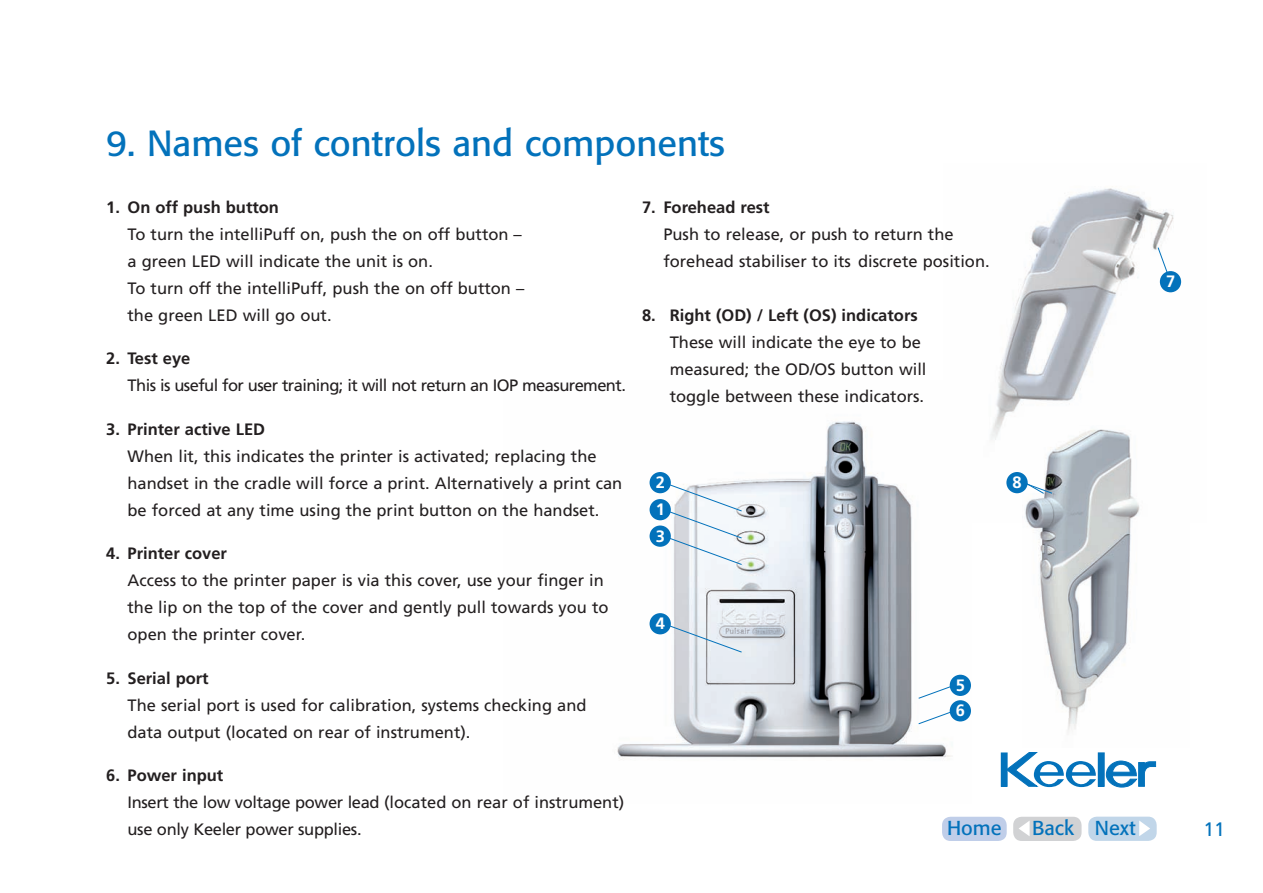
<style>
.page{position:relative;width:1263px;height:893px;background:#fff}
.page>*{position:absolute;margin:0;border:0;box-sizing:border-box;transform-origin:0 0}
.t1{font:36px "Formata BQ";color:#0372bb}
.t2{font:19.95px "Formata BQ";color:#0372bb}
.t3{font:19.5px "Frutiger";color:#0372bb}
.t4{font:16.5px/27px "Frutiger";color:#231f20}
.t5{font:700 16.5px "Frutiger";color:#231f20}
.t6{font:16.5px/27px "Frutiger";letter-spacing:-.02em;color:#231f20}
.t7{font:16.5px "Frutiger";letter-spacing:-.035em;color:#231f20}
.t8{font:700 16.5px/26.4px "Frutiger";color:#fff}
</style>
<div class="page">
<div style="left:1088px;top:817px;width:69px;height:24px;background:#c1d6e9;border-radius:9px"></div>
<svg style="left:1139px;top:821px;width:11px;height:15px"></svg>
<div style="left:1013px;top:817px;width:68px;height:24px;background:#d1d2d4;border-radius:9px"></div>
<svg style="left:1019px;top:821px;width:10px;height:15px"></svg>
<div style="left:942px;top:817px;width:65px;height:24px;background:#c0cee9;border-radius:9px"></div>
<div style="left:1001px;top:753px;width:6px;height:33px;background:#0372bb"></div>
<svg style="left:1006px;top:752px;width:90px;height:36px"></svg>
<div style="left:1098px;top:753px;width:6px;height:33px;background:#0372bb"></div>
<svg style="left:1106px;top:761px;width:50px;height:27px"></svg>
<img style="left:617px;top:421px;width:354px;height:338px">
<img style="left:943px;top:188px;width:239px;height:335px">
<svg style="left:1157px;top:247px;width:15px;height:38px"></svg>
<div style="left:1160px;top:271px;width:21px;height:21px;background:#0372bb;border-radius:50%"></div>
<img style="left:1023px;top:426px;width:159px;height:306px">
<div style="left:1006px;top:472px;width:22px;height:21px;background:#0372bb;border-radius:50%"></div>
<div style="left:649px;top:472px;width:22px;height:21px;background:#0372bb;border-radius:50%"></div>
<div style="left:649px;top:499px;width:22px;height:21px;background:#0372bb;border-radius:50%"></div>
<svg style="left:661px;top:481px;width:81px;height:84px"></svg>
<div style="left:649px;top:525px;width:22px;height:22px;background:#0372bb;border-radius:50%"></div>
<svg style="left:661px;top:622px;width:81px;height:31px;background:#d8dfe6"></svg>
<div style="left:649px;top:613px;width:22px;height:21px;background:#0372bb;border-radius:50%"></div>
<div style="left:950px;top:675px;width:21px;height:21px;background:#0372bb;border-radius:50%"></div>
<svg style="left:918px;top:685px;width:34px;height:14px"></svg>
<div style="left:950px;top:700px;width:21px;height:21px;background:#0372bb;border-radius:50%"></div>
<svg style="left:918px;top:711px;width:34px;height:14px"></svg>
<svg style="left:1023px;top:481px;width:30px;height:13px"></svg>
<h1 class="t1" style="left:106px;top:121px;width:620px">9. Names of controls and components</h1>
<p class="t5" style="left:106px;top:197px;width:174px">1. On off push button</p>
<p class="t4" style="left:128px;top:220px;width:398px">To turn the intelliPuff on, push the on off button – a green LED will indicate the unit is on.<br>To turn off the intelliPuff, push the on off button – the green LED will go out.</p>
<p class="t5" style="left:106px;top:349px;width:86px">2. Test eye</p>
<p class="t7" style="left:128px;top:376px;width:500px">This is useful for user training; it will not return an IOP measurement.</p>
<p class="t5" style="left:106px;top:419px;width:160px">3. Printer active LED</p>
<p class="t4" style="left:128px;top:442px;width:496px">When lit, this indicates the printer is activated; replacing the handset in the cradle will force a print. Alternatively a print can be forced at any time using the print button on the handset.</p>
<p class="t5" style="left:106px;top:544px;width:122px">4. Printer cover</p>
<p class="t4" style="left:128px;top:567px;width:482px">Access to the printer paper is via this cover, use your finger in the lip on the top of the cover and gently pull towards you to open the printer cover.</p>
<p class="t5" style="left:106px;top:668px;width:104px">5. Serial port</p>
<p class="t4" style="left:128px;top:691px;width:460px">The serial port is used for calibration, systems checking and data output (located on rear of instrument).</p>
<p class="t5" style="left:106px;top:766px;width:119px">6. Power input</p>
<p class="t6" style="left:128px;top:789px;width:498px">Insert the low voltage power lead (located on rear of instrument) use only Keeler power supplies.</p>
<p class="t5" style="left:642px;top:197px;width:129px">7. Forehead rest</p>
<p class="t4" style="left:663px;top:220px;width:328px">Push to release, or push to return the forehead stabiliser to its discrete position.</p>
<p class="t5" style="left:642px;top:305px;width:277px">8. Right (OD) / Left (OS) indicators</p>
<p class="t4" style="left:670px;top:328px;width:258px">These will indicate the eye to be measured; the OD/OS button will toggle between these indicators.</p>
<p class="t8" style="left:656px;top:469px;width:11px">2</p>
<p class="t8" style="left:1013px;top:469px;width:11px">8</p>
<p class="t8" style="left:656px;top:496px;width:11px">1<br>3</p>
<p class="t8" style="left:656px;top:610px;width:11px">4</p>
<p class="t8" style="left:956px;top:672px;width:11px;line-height:25.5px">5<br>6</p>
<p class="t8" style="left:1166px;top:268px;width:11px">7</p>
<p class="t2" style="left:947px;top:816px;width:56px">Home</p>
<p class="t2" style="left:1032px;top:816px;width:105px">Back Next</p>
<p class="t3" style="left:1203px;top:818px;width:23px">11</p>
</div>
